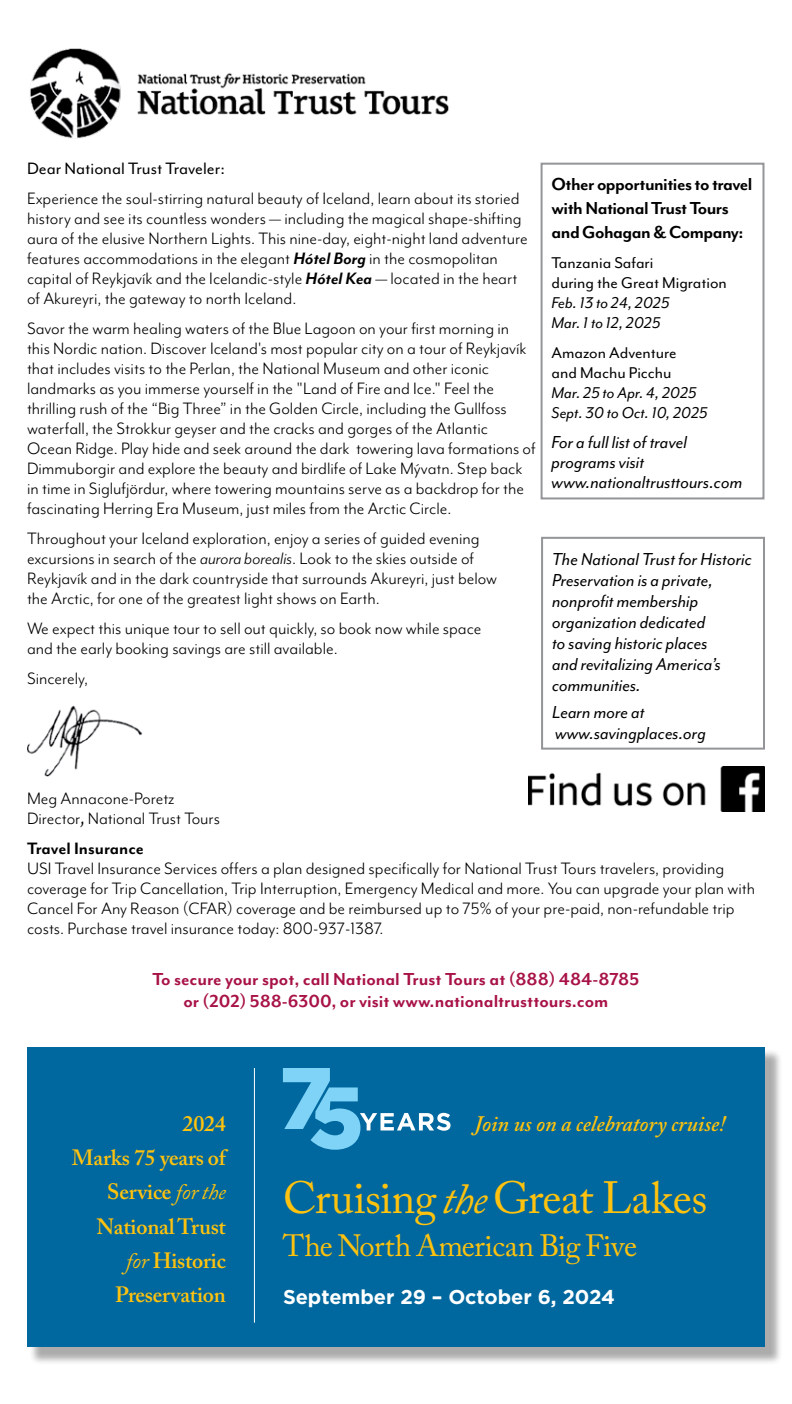
<style>
.page{position:relative;width:792px;height:1404px;background:#fff}
.page>*{position:absolute;margin:0;border:0;box-sizing:border-box;transform-origin:0 0}
.t1{font:44.8px "Adobe Caslon Pro";letter-spacing:-.01em;color:#ffc20e}
.t2{font:30.6px "Adobe Caslon Pro";letter-spacing:-.01em;color:#ffc20e}
.t3{font:600 22px/34.2px "Adobe Caslon Pro";letter-spacing:-.01em;color:#ffc20e;text-align:right}
.t4{font:italic 600 22px "Adobe Caslon Pro";color:#ffc20e}
.t5{font:italic 20px/21px "Mr Eaves Mod OT";color:#000}
.t6{font:700 20px/22px "Mr Eaves Mod OT";color:#a81246;text-align:center}
.t7{font:700 20px/24px "Mr Eaves Mod OT";letter-spacing:-.025em;color:#000}
.t8{font:700 20px "Gotham";letter-spacing:-.005em;color:#fff}
.t9{font:19px/20px "Mr Eaves Mod OT";color:#000}
.t10{font:19px "Mr Eaves Mod OT";color:#000}
.t11{font:700 19px "Mr Eaves Mod OT";color:#000}
.t12{font:italic 18px/20px "Mr Eaves Mod OT";color:#000}
.t13{font:18px/20px "Mr Eaves Mod OT";color:#000}
.s1{font-weight:700;font-style:italic}
.s2{font-style:italic}
.s3{font-family:"Arno Pro"}
.s4{font-weight:400;font-style:italic}
.s5{font-style:italic;font-size:42.6px}
</style>
<div class="page">
<div style="left:541px;top:163px;width:223px;height:336px;border:2px solid #939598"></div>
<div style="left:541px;top:537px;width:224px;height:213px;border:2px solid #939598"></div>
<img style="left:528px;top:767px;width:237px;height:44px">
<img style="left:30px;top:48px;width:419px;height:90px">
<img style="left:27px;top:705px;width:116px;height:71px">
<div style="left:28px;top:1049px;width:755px;height:317px;background:#000;opacity:.33"></div>
<div style="left:27px;top:1047px;width:738px;height:300px;background:#00689e"></div>
<svg style="left:283px;top:1068px;width:168px;height:82px"></svg>
<hr style="left:254px;top:1068px;width:1px;height:255px;background:#fff">
<p class="t10" style="left:27px;top:158px;width:199px">Dear National Trust Traveler:</p>
<p class="t9" style="left:27px;top:188px;width:502px">Experience the soul-stirring natural beauty of Iceland, learn about its storied history and see its countless wonders — including the magical shape‑shifting aura of the elusive Northern Lights. This nine-day, eight-night land adventure features accommodations in the elegant <span class="s1">Hótel Borg</span> in the cosmopolitan capital of Reykjavík and the Icelandic‑style <span class="s1">Hótel Kea</span> — located in the heart of Akureyri, the gateway to north Iceland.</p>
<p class="t9" style="left:27px;top:318px;width:510px">Savor the warm healing waters of the Blue Lagoon on your first morning in this Nordic nation. Discover Iceland's most popular city on a tour of Reykjavík that includes visits to the Perlan, the National Museum and other iconic landmarks as you immerse yourself in the "Land of Fire and Ice." Feel the thrilling rush of the “Big Three” in the Golden Circle, including the Gullfoss waterfall, the Strokkur geyser and the cracks and gorges of the Atlantic Ocean Ridge. Play hide and seek around the dark towering lava formations of Dimmuborgir and explore the beauty and birdlife of Lake Mývatn. Step back in time in Siglufjördur, where towering mountains serve as a backdrop for the fascinating Herring Era Museum, just miles from the Arctic Circle.</p>
<p class="t9" style="left:27px;top:528px;width:472px">Throughout your Iceland exploration, enjoy a series of guided evening excursions in search of the <span class="s2">aurora borealis</span>. Look to the skies outside of Reykjavík and in the dark countryside that surrounds Akureyri, just below the Arctic, for one of the greatest light shows on Earth.</p>
<p class="t9" style="left:27px;top:618px;width:456px">We expect this unique tour to sell out quickly, so book now while space and the early booking savings are still available.</p>
<p class="t9" style="left:27px;top:668px;width:63px">Sincerely,</p>
<p class="t7" style="left:552px;top:172px;width:202px">Other opportunities to travel with National Trust Tours and Gohagan &amp; Company:</p>
<p class="t13" style="left:552px;top:253px;width:177px">Tanzania Safari<br>during the Great Migration</p>
<p class="t12" style="left:552px;top:293px;width:119px">Feb. 13 to 24, 2025<br>Mar. 1 to 12, 2025</p>
<p class="t13" style="left:552px;top:343px;width:127px">Amazon Adventure and Machu Picchu</p>
<p class="t12" style="left:552px;top:383px;width:158px">Mar. 25 to Apr. 4, 2025<br>Sept. 30 to Oct. 10, 2025</p>
<p class="t5" style="left:552px;top:432px;width:192px;line-height:20px">For a full list of travel programs visit www.nationaltrusttours.com</p>
<p class="t5" style="left:552px;top:548px;width:201px">The National Trust for Historic<br>Preservation is a private, nonprofit membership organization dedicated<br>to saving historic places<br>and revitalizing America’s communities.</p>
<p class="t5" style="left:552px;top:701px;width:155px">Learn more at www.savingplaces.org</p>
<p class="t9" style="left:27px;top:788px;width:195px">Meg Annacone-Poretz<br>Director<span class="s3">,</span> National Trust Tours</p>
<p class="t11" style="left:27px;top:838px;width:118px">Travel Insurance</p>
<p class="t9" style="left:27px;top:858px;width:730px">USI Travel Insurance Services offers a plan designed specifically for National Trust Tours travelers, providing coverage for Trip Cancellation, Trip Interruption, Emergency Medical and more. You can upgrade your plan with Cancel For Any Reason (CFAR) coverage and be reimbursed up to 75% of your pre-paid, non-refundable trip costs. Purchase travel insurance today: 800-937-1387.</p>
<p class="t6" style="left:153px;top:968px;width:488px">To secure your spot, call National Trust Tours at (888) 484-8785 or (202) 588-6300, or visit www.nationaltrusttours.com</p>
<p class="t3" style="left:72px;top:1106px;width:156px">2024<br>Marks 75 years of<br>Service <span class="s4">for the<br></span>National Trust <span class="s4">for</span> Historic<br>Preservation</p>
<p class="t4" style="left:474px;top:1111px;width:253px">Join us on a celebratory cruise!</p>
<h1 class="t1" style="left:283px;top:1171px;width:426px">Cruising <span class="s5">the</span>Great Lakes</h1>
<h2 class="t2" style="left:283px;top:1227px;width:356px">The North American Big Five</h2>
<p class="t8" style="left:283px;top:1283px;width:334px">September 29 – October 6, 2024</p>
</div>
